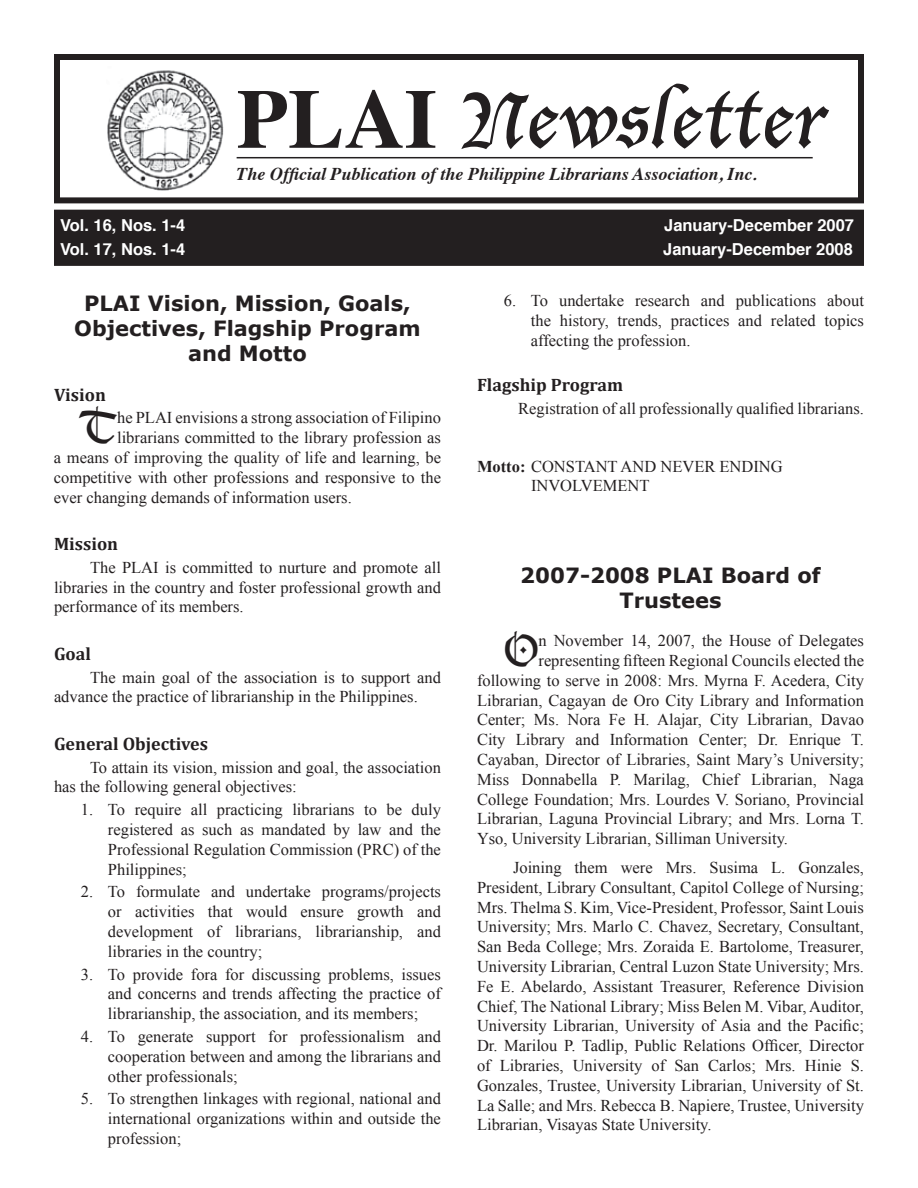
<style>
.page{position:relative;width:918px;height:1188px;background:#fff}
.page>*{position:absolute;margin:0;border:0;box-sizing:border-box;transform-origin:0 0}
.t1{font:italic 75px "Lucida Blackletter";color:#231f20}
.t2{font:43.2px "Lucida Blackletter";color:#231f20}
.t3{font:700 21px/25.2px "Verdana";color:#231f20;text-align:center}
.t4{font:italic 700 18px "Times";color:#231f20}
.t5{font:700 18px "Cambria";color:#231f20}
.t6{font:16.5px/19.8px "Times New Roman";color:#231f20;text-align:justify}
.t7{font:700 16.5px "Helvetica";color:#fff}
.s1{font-family:"Times";font-weight:700;font-style:normal;font-size:84px}
.s2{font-weight:700}
</style>
<div class="page">
<div style="left:54px;top:54px;width:810px;height:149px;border:6px solid #231f20"></div>
<img style="left:107px;top:70px;width:117px;height:121px">
<div style="left:55px;top:210px;width:808px;height:55px;background:#231f20"></div>
<div style="left:54px;top:210px;width:810px;height:56px;border:2px solid #231f20"></div>
<hr style="left:237px;top:157px;width:576px;height:1px;background:#231f20">
<h1 class="t1" style="left:237px;top:76px;width:603px"><span class="s1">P L A I</span> Newsletter</h1>
<p class="t4" style="left:237px;top:157px;width:522px">The Official Publication of the Philippine Librarians Association, Inc.</p>
<p class="t7" style="left:60px;top:212px;width:127px">Vol. 16, Nos. 1-4</p>
<p class="t7" style="left:664px;top:212px;width:191px">January-December 2007</p>
<p class="t7" style="left:60px;top:236px;width:127px">Vol. 17, Nos. 1-4</p>
<p class="t7" style="left:663px;top:236px;width:191px">January-December 2008</p>
<p class="t3" style="left:74px;top:291px;width:348px">PLAI Vision, Mission, Goals,<br>Objectives, Flagship Program and Motto</p>
<p class="t5" style="left:54px;top:383px;width:53px">Vision</p>
<h2 class="t2" style="left:81px;top:402px;width:38px">T</h2>
<p class="t6" style="left:117px;top:408px;width:325px">he PLAI envisions a strong association of Filipino</p>
<p class="t6" style="left:531px;top:290px;width:335px;text-indent:-27px">6. To undertake research and publications about the history, trends, practices and related topics affecting the profession.</p>
<p class="t5" style="left:477px;top:374px;width:148px">Flagship Program</p>
<p class="t6" style="left:518px;top:398px;width:347px">Registration of all professionally qualified librarians.</p>
<p class="t6" style="left:117px;top:428px;width:325px">librarians committed to the library profession as</p>
<p class="t6" style="left:54px;top:447px;width:389px">a means of improving the quality of life and learning, be</p>
<p class="t6" style="left:54px;top:467px;width:389px">competitive with other professions and responsive to the</p>
<p class="t6" style="left:54px;top:487px;width:299px">ever changing demands of information users.</p>
<p class="t5" style="left:54px;top:533px;width:66px">Mission</p>
<p class="t6" style="left:54px;top:557px;width:389px;text-indent:36px">The PLAI is committed to nurture and promote all libraries in the country and foster professional growth and performance of its members.</p>
<p class="t5" style="left:54px;top:643px;width:39px">Goal</p>
<p class="t6" style="left:54px;top:667px;width:388px;text-indent:36px">The main goal of the association is to support and advance the practice of librarianship in the Philippines.</p>
<p class="t5" style="left:54px;top:733px;width:155px">General Objectives</p>
<p class="t6" style="left:54px;top:757px;width:388px;text-indent:36px">To attain its vision, mission and goal, the association has the following general objectives:</p>
<p class="t6" style="left:108px;top:800px;width:335px;text-indent:-27px">1. To require all practicing librarians to be duly registered as such as mandated by law and the Professional Regulation Commission (PRC) of the Philippines;</p>
<p class="t6" style="left:108px;top:882px;width:335px;text-indent:-27px">2. To formulate and undertake programs/projects or activities that would ensure growth and development of librarians, librarianship, and libraries in the country;</p>
<p class="t6" style="left:108px;top:964px;width:335px;text-indent:-27px">3. To provide fora for discussing problems, issues and concerns and trends affecting the practice of librarianship, the association, and its members;</p>
<p class="t6" style="left:108px;top:1026px;width:334px;text-indent:-27px">4. To generate support for professionalism and cooperation between and among the librarians and other professionals;</p>
<p class="t6" style="left:108px;top:1089px;width:334px;text-indent:-27px">5. To strengthen linkages with regional, national and international organizations within and outside the profession;</p>
<p class="t6" style="left:531px;top:456px;width:253px;text-indent:-54px"><span class="s2">Motto:</span> CONSTANT AND NEVER ENDING<br>INVOLVEMENT</p>
<p class="t3" style="left:520px;top:563px;width:302px">2007-2008 PLAI Board of<br>Trustees</p>
<h2 class="t2" style="left:504px;top:625px;width:36px">O</h2>
<p class="t6" style="left:539px;top:630px;width:327px">n November 14, 2007, the House of Delegates</p>
<p class="t6" style="left:539px;top:650px;width:327px">representing fifteen Regional Councils elected the</p>
<p class="t6" style="left:477px;top:670px;width:389px">following to serve in 2008: Mrs. Myrna F. Acedera, City</p>
<p class="t6" style="left:477px;top:690px;width:388px">Librarian, Cagayan de Oro City Library and Information</p>
<p class="t6" style="left:477px;top:710px;width:388px">Center; Ms. Nora Fe H. Alajar, City Librarian, Davao</p>
<p class="t6" style="left:477px;top:729px;width:388px">City Library and Information Center; Dr. Enrique T.</p>
<p class="t6" style="left:477px;top:749px;width:389px">Cayaban, Director of Libraries, Saint Mary’s University;</p>
<p class="t6" style="left:477px;top:769px;width:388px">Miss Donnabella P. Marilag, Chief Librarian, Naga</p>
<p class="t6" style="left:477px;top:789px;width:388px">College Foundation; Mrs. Lourdes V. Soriano, Provincial</p>
<p class="t6" style="left:477px;top:809px;width:389px">Librarian, Laguna Provincial Library; and Mrs. Lorna T.</p>
<p class="t6" style="left:477px;top:828px;width:313px">Yso, University Librarian, Silliman University.</p>
<p class="t6" style="left:477px;top:857px;width:389px;text-indent:36px">Joining them were Mrs. Susima L. Gonzales, President, Library Consultant, Capitol College of Nursing; Mrs. Thelma S. Kim, Vice-President, Professor, Saint Louis University; Mrs. Marlo C. Chavez, Secretary, Consultant, San Beda College; Mrs. Zoraida E. Bartolome, Treasurer, University Librarian, Central Luzon State University; Mrs.<br>Fe E. Abelardo, Assistant Treasurer, Reference Division Chief, The National Library; Miss Belen M. Vibar, Auditor, University Librarian, University of Asia and the Pacific; Dr. Marilou P. Tadlip, Public Relations Officer, Director of Libraries, University of San Carlos; Mrs. Hinie S.<br>Gonzales, Trustee, University Librarian, University of St.<br>La Salle; and Mrs. Rebecca B. Napiere, Trustee, University Librarian, Visayas State University.</p>
</div>
